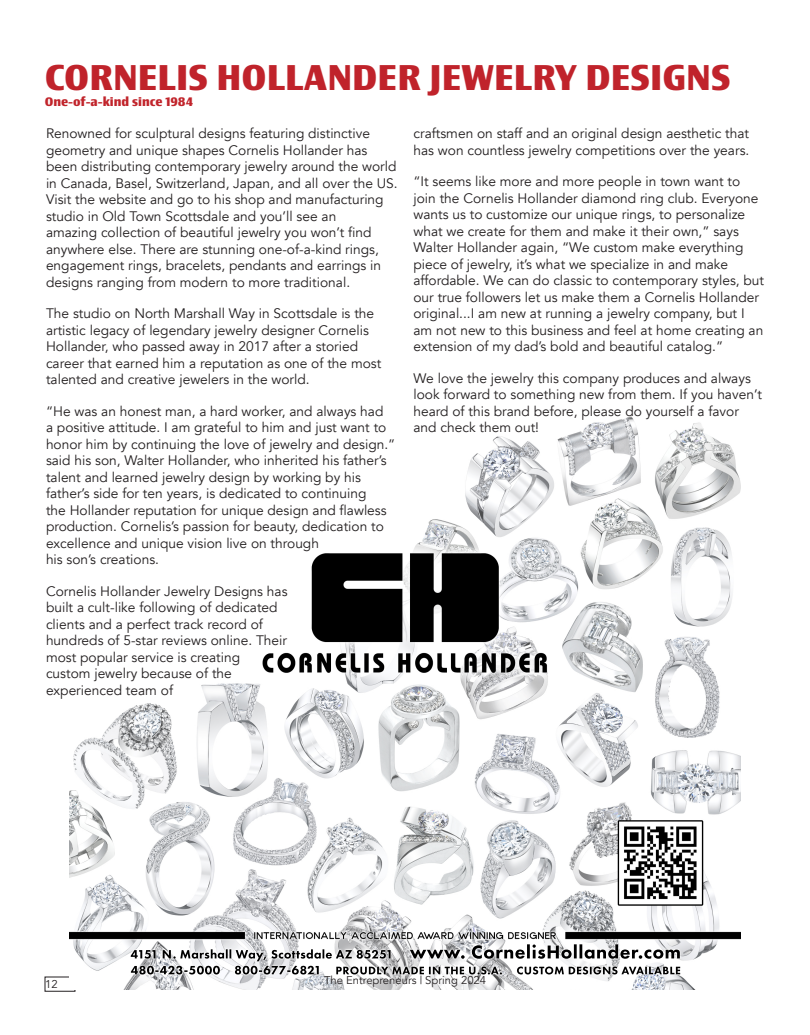
<style>
.page{position:relative;width:810px;height:1035px;background:#fff}
.page>*{position:absolute;margin:0;border:0;box-sizing:border-box;transform-origin:0 0}
.Paragraph_Style_3{font:700 36.25px "Newbery Sans Pro";color:#c0232b}
.Story_Text{font:13.75px/16.5px "Avenir";color:#231f20}
.t1{font:700 12.5px "Newbery Sans Pro";color:#c1242b}
.Paragraph_Style_5{font:11.25px "Avenir";color:#231f20}
</style>
<div class="page">
<img style="left:70px;top:416px;width:671px;height:574px">
<p class="Paragraph_Style_3" style="left:45px;top:55px;width:688px">CORNELIS HOLLANDER JEWELRY DESIGNS</p>
<p class="Story_Text" style="left:46px;top:125px;width:353px">Renowned for sculptural designs featuring distinctive geometry and unique shapes Cornelis Hollander has been distributing contemporary jewelry around the world in Canada, Basel, Switzerland, Japan, and all over the US.<br>Visit the website and go to his shop and manufacturing studio in Old Town Scottsdale and you’ll see an<br>amazing collection of beautiful jewelry you won’t find anywhere else. There are stunning one-of-a-kind rings, engagement rings, bracelets, pendants and earrings in designs ranging from modern to more traditional.</p>
<p class="Story_Text" style="left:46px;top:305px;width:337px">The studio on North Marshall Way in Scottsdale is the artistic legacy of legendary jewelry designer Cornelis Hollander, who passed away in 2017 after a storied career that earned him a reputation as one of the most talented and creative jewelers in the world.</p>
<p class="Story_Text" style="left:46px;top:403px;width:351px">“He was an honest man, a hard worker, and always had<br>a positive attitude. I am grateful to him and just want to honor him by continuing the love of jewelry and design.” said his son, Walter Hollander, who inherited his father’s talent and learned jewelry design by working by his father’s side for ten years, is dedicated to continuing<br>the Hollander reputation for unique design and flawless production. Cornelis’s passion for beauty, dedication to excellence and unique vision live on through<br>his son’s creations.</p>
<p class="Story_Text" style="left:46px;top:583px;width:243px">Cornelis Hollander Jewelry Designs has built a cult-like following of dedicated clients and a perfect track record of hundreds of 5-star reviews online. Their most popular service is creating custom jewelry because of the experienced team of</p>
<p class="t1" style="left:45px;top:94px;width:150px">One-of-a-kind since 1984</p>
<p class="Story_Text" style="left:413px;top:125px;width:337px">craftsmen on staff and an original design aesthetic that has won countless jewelry competitions over the years.</p>
<p class="Story_Text" style="left:413px;top:173px;width:352px">“It seems like more and more people in town want to join the Cornelis Hollander diamond ring club. Everyone wants us to customize our unique rings, to personalize what we create for them and make it their own,” says Walter Hollander again, “We custom make everything piece of jewelry, it’s what we specialize in and make affordable. We can do classic to contemporary styles, but our true followers let us make them a Cornelis Hollander original...I am new at running a jewelry company, but I am not new to this business and feel at home creating an extension of my dad’s bold and beautiful catalog.”</p>
<p class="Story_Text" style="left:413px;top:370px;width:350px">We love the jewelry this company produces and always look forward to something new from them. If you haven’t heard of this brand before, please do yourself a favor and check them out!</p>
<p class="Paragraph_Style_5" style="left:45px;top:978px;width:14px">12</p>
<p class="Paragraph_Style_5" style="left:324px;top:974px;width:164px">The Entrepreneurs | Spring 2024</p>
</div>
